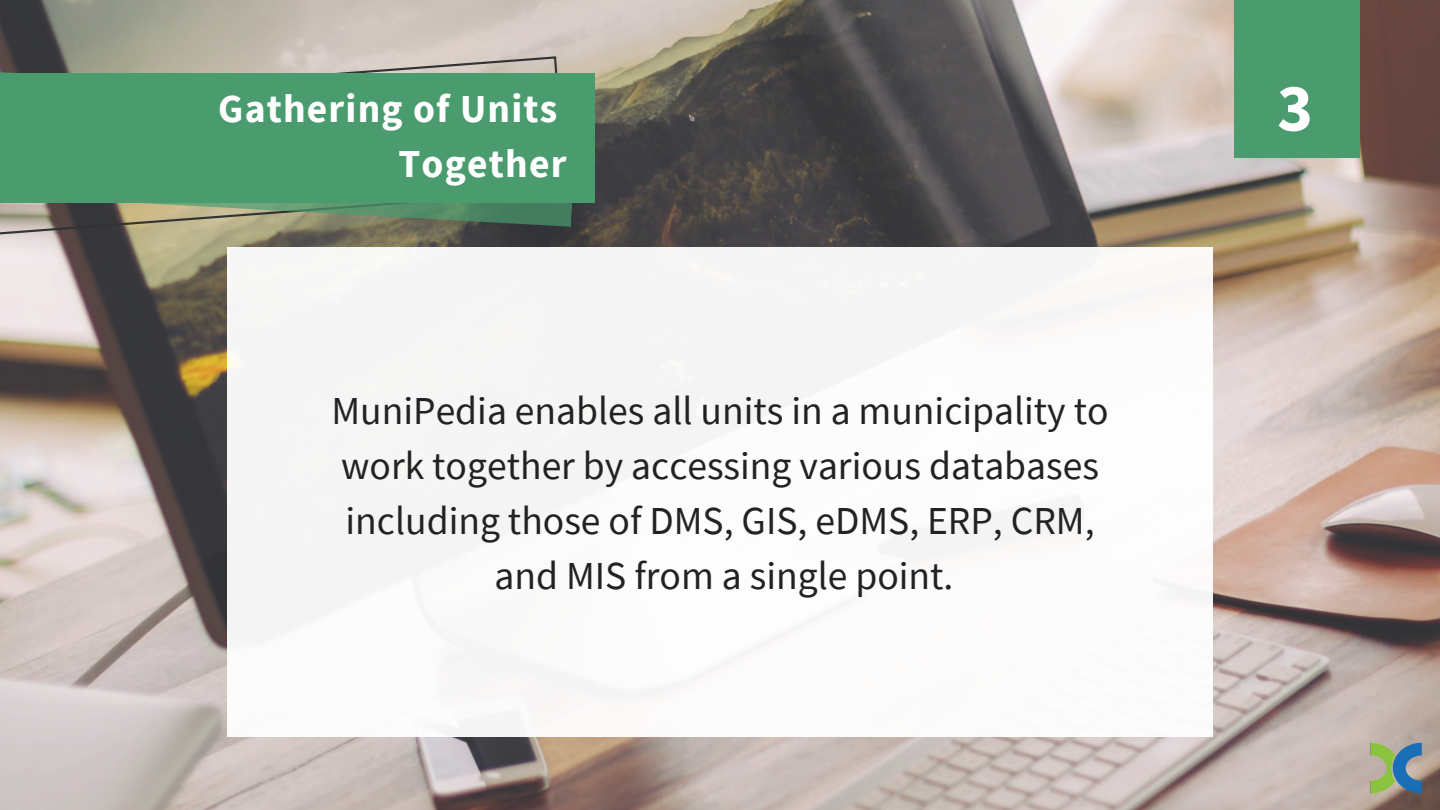
<style>
.page{position:relative;width:1440px;height:810px;background:#fff}
.page>*{position:absolute;margin:0;border:0;box-sizing:border-box;transform-origin:0 0}
.t1{font:700 67.9px "Source Sans Pro";color:#fff}
.t2{font:39.6px/54.8px "Source Sans Pro";color:#222;text-align:center}
.t3{font:700 39.6px/54.8px "Source Sans Pro";letter-spacing:.03em;color:#fff;text-align:right}
</style>
<div class="page">
<img style="left:0;top:0;width:1440px;height:810px">
<div style="left:227px;top:248px;width:986px;height:488px;background:#fff"></div>
<svg style="left:0;top:56px;width:566px;height:189px;background:#938c80"></svg>
<svg style="left:0;top:72px;width:578px;height:155px;background:#77886d"></svg>
<div style="left:0;top:74px;width:595px;height:129px;background:#4a9c6f"></div>
<div style="left:1234px;top:0;width:126px;height:158px;background:#4a9c6f"></div>
<img style="left:1371px;top:743px;width:51px;height:51px">
<p class="t3" style="left:218px;top:81px;width:350px">Gathering of Units<br>Together</p>
<h1 class="t1" style="left:1277px;top:64px;width:37px">3</h1>
<p class="t2" style="left:332px;top:383px;width:779px">MuniPedia enables all units in a municipality to work together by accessing various databases including those of DMS, GIS, eDMS, ERP, CRM, and MIS from a single point.</p>
</div>
